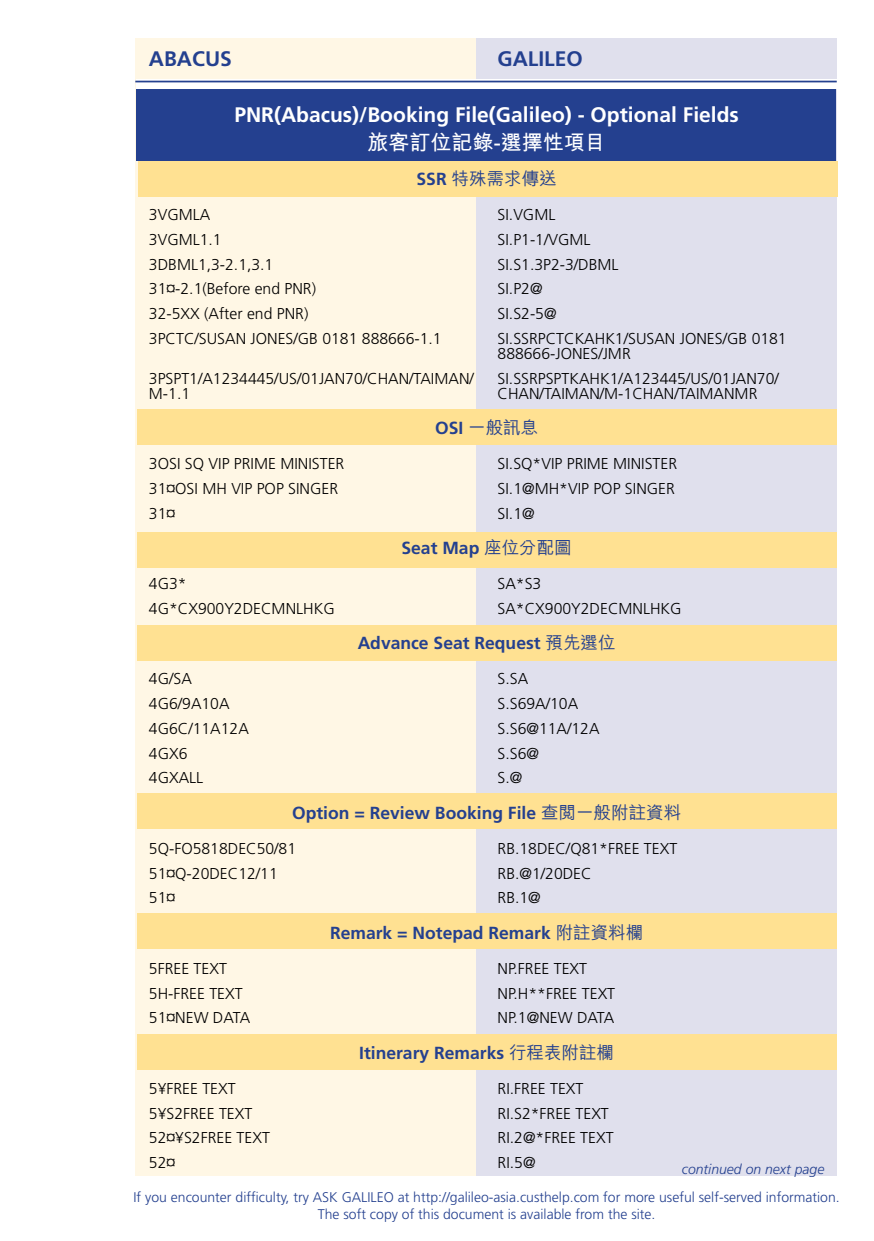
<style>
.page{position:relative;width:874px;height:1241px;background:#fff}
.page>*{position:absolute;margin:0;border:0;box-sizing:border-box;transform-origin:0 0}
.t1{font:700 21px "Frutiger";color:#fff}
.t2{font:700 21px "Frutiger";color:#24408f}
.t3{font:700 21px "M Hei";color:#fff}
.t4{font:700 17.5px "Frutiger";color:#24408f}
.t5{font:500 17.5px "M Hei";color:#24408f}
.t6{font:300 15.75px/14.9px "Frutiger";color:#000}
.t7{font:300 14px/16.8px "Frutiger";color:#24408f;text-align:center}
.t8{font:italic 300 14px "Frutiger";color:#24408f}
.s1{font-family:"Frutiger";font-weight:700}
.s2{font-family:"M Hei";font-weight:500}
</style>
<div class="page">
<div style="left:135px;top:38px;width:701px;height:1138px;background:#fff7e5"></div>
<div style="left:475px;top:38px;width:361px;height:1138px;background:#e0e0ed"></div>
<div style="left:137px;top:913px;width:699px;height:36px;background:#ffe192"></div>
<div style="left:137px;top:1033px;width:699px;height:36px;background:#ffe192"></div>
<div style="left:138px;top:161px;width:699px;height:36px;background:#ffe192"></div>
<div style="left:136px;top:89px;width:699px;height:72px;background:#24408f"></div>
<svg style="left:136px;top:79px;width:701px;height:10px;background:#eceef5"></svg>
<div style="left:137px;top:408px;width:699px;height:36px;background:#ffe192"></div>
<div style="left:137px;top:531px;width:699px;height:36px;background:#ffe192"></div>
<div style="left:137px;top:625px;width:699px;height:36px;background:#ffe192"></div>
<div style="left:137px;top:792px;width:699px;height:36px;background:#ffe192"></div>
<hr style="left:135px;top:81px;width:701px;height:1px;background:#24408f">
<h1 class="t2" style="left:149px;top:46px;width:84px">ABACUS</h1>
<h1 class="t2" style="left:497px;top:46px;width:87px">GALILEO</h1>
<h1 class="t1" style="left:234px;top:102px;width:506px">PNR(Abacus)/Booking File(Galileo) - Optional Fields</h1>
<h1 class="t3" style="left:367px;top:131px;width:239px">旅客訂位記錄-選擇性項目</h1>
<p class="t5" style="left:416px;top:169px;width:142px"><span class="s1">SSR</span> 特殊需求傳送</p>
<p class="t6" style="left:149px;top:207px;width:63px">3VGMLA</p>
<p class="t6" style="left:497px;top:207px;width:59px">SI.VGML</p>
<p class="t6" style="left:149px;top:232px;width:74px">3VGML1.1</p>
<p class="t6" style="left:497px;top:232px;width:94px">SI.P1-1/VGML</p>
<p class="t6" style="left:149px;top:257px;width:126px">3DBML1,3-2.1,3.1</p>
<p class="t6" style="left:497px;top:257px;width:122px">SI.S1.3P2-3/DBML</p>
<p class="t6" style="left:149px;top:281px;width:168px">31¤-2.1(Before end PNR)</p>
<p class="t6" style="left:497px;top:281px;width:46px">SI.P2@</p>
<p class="t6" style="left:149px;top:306px;width:161px">32-5XX (After end PNR)</p>
<p class="t6" style="left:497px;top:306px;width:60px">SI.S2-5@</p>
<p class="t6" style="left:149px;top:331px;width:294px">3PCTC/SUSAN JONES/GB 0181 888666-1.1</p>
<p class="t6" style="left:497px;top:331px;width:290px">SI.SSRPCTCKAHK1/SUSAN JONES/GB 0181<br>888666-JONES/JMR</p>
<p class="t6" style="left:149px;top:371px;width:326px">3PSPT1/A1234445/US/01JAN70/CHAN/TAIMAN/</p>
<p class="t6" style="left:497px;top:371px;width:282px">SI.SSRPSPTKAHK1/A123445/US/01JAN70/</p>
<p class="t6" style="left:149px;top:385px;width:43px">M-1.1</p>
<p class="t6" style="left:497px;top:385px;width:261px">CHAN/TAIMAN/M-1CHAN/TAIMANMR</p>
<p class="t5" style="left:435px;top:418px;width:105px"><span class="s1">OSI</span> 一般訊息</p>
<p class="t6" style="left:149px;top:456px;width:197px">3OSI SQ VIP PRIME MINISTER</p>
<p class="t6" style="left:497px;top:456px;width:181px">SI.SQ*VIP PRIME MINISTER</p>
<p class="t6" style="left:149px;top:481px;width:191px">31¤OSI MH VIP POP SINGER</p>
<p class="t6" style="left:497px;top:481px;width:179px">SI.1@MH*VIP POP SINGER</p>
<p class="t6" style="left:149px;top:505px;width:28px">31¤</p>
<p class="t6" style="left:497px;top:505px;width:39px">SI.1@</p>
<p class="t4" style="left:401px;top:538px;width:172px">Seat Map <span class="s2">座位分配圖</span></p>
<p class="t6" style="left:149px;top:576px;width:39px">4G3*</p>
<p class="t6" style="left:497px;top:576px;width:45px">SA*S3</p>
<p class="t6" style="left:149px;top:600px;width:187px">4G*CX900Y2DECMNLHKG</p>
<p class="t6" style="left:497px;top:600px;width:185px">SA*CX900Y2DECMNLHKG</p>
<p class="t4" style="left:357px;top:633px;width:259px">Advance Seat Request <span class="s2">預先選位</span></p>
<p class="t6" style="left:149px;top:671px;width:44px">4G/SA</p>
<p class="t6" style="left:497px;top:671px;width:32px">S.SA</p>
<p class="t6" style="left:149px;top:696px;width:82px">4G6/9A10A</p>
<p class="t6" style="left:497px;top:696px;width:82px">S.S69A/10A</p>
<p class="t6" style="left:149px;top:720px;width:101px">4G6C/11A12A</p>
<p class="t6" style="left:497px;top:720px;width:103px">S.S6@11A/12A</p>
<p class="t6" style="left:149px;top:745px;width:40px">4GX6</p>
<p class="t6" style="left:497px;top:745px;width:43px">S.S6@</p>
<p class="t6" style="left:149px;top:770px;width:56px">4GXALL</p>
<p class="t6" style="left:497px;top:770px;width:26px">S.@</p>
<p class="t4" style="left:292px;top:802px;width:390px">Option = Review Booking File <span class="s2">查閱一般附註資料</span></p>
<p class="t6" style="left:149px;top:840px;width:149px">5Q-FO5818DEC50/81</p>
<p class="t6" style="left:497px;top:840px;width:181px">RB.18DEC/Q81*FREE TEXT</p>
<p class="t6" style="left:149px;top:865px;width:130px">51¤Q-20DEC12/11</p>
<p class="t6" style="left:497px;top:865px;width:96px">RB.@1/20DEC</p>
<p class="t6" style="left:149px;top:890px;width:28px">51¤</p>
<p class="t6" style="left:497px;top:890px;width:45px">RB.1@</p>
<p class="t4" style="left:330px;top:922px;width:314px">Remark = Notepad Remark <span class="s2">附註資料欄</span></p>
<p class="t6" style="left:149px;top:960px;width:79px">5FREE TEXT</p>
<p class="t6" style="left:497px;top:960px;width:91px">NP.FREE TEXT</p>
<p class="t6" style="left:149px;top:985px;width:95px">5H-FREE TEXT</p>
<p class="t6" style="left:497px;top:985px;width:119px">NP.H**FREE TEXT</p>
<p class="t6" style="left:149px;top:1010px;width:103px">51¤NEW DATA</p>
<p class="t6" style="left:497px;top:1010px;width:118px">NP.1@NEW DATA</p>
<p class="t4" style="left:359px;top:1042px;width:256px">Itinerary Remarks <span class="s2">行程表附註欄</span></p>
<p class="t6" style="left:149px;top:1080px;width:88px">5¥FREE TEXT</p>
<p class="t6" style="left:497px;top:1080px;width:87px">RI.FREE TEXT</p>
<p class="t6" style="left:149px;top:1105px;width:105px">5¥S2FREE TEXT</p>
<p class="t6" style="left:497px;top:1105px;width:113px">RI.S2*FREE TEXT</p>
<p class="t6" style="left:149px;top:1130px;width:122px">52¤¥S2FREE TEXT</p>
<p class="t6" style="left:497px;top:1130px;width:117px">RI.2@*FREE TEXT</p>
<p class="t6" style="left:149px;top:1154px;width:28px">52¤</p>
<p class="t6" style="left:497px;top:1154px;width:39px">RI.5@</p>
<p class="t8" style="left:681px;top:1161px;width:144px">continued on next page</p>
<p class="t7" style="left:133px;top:1188px;width:707px">If you encounter difficulty, try ASK GALILEO at http://galileo-asia.custhelp.com for more useful self-served information.<br>The soft copy of this document is available from the site.</p>
</div>
